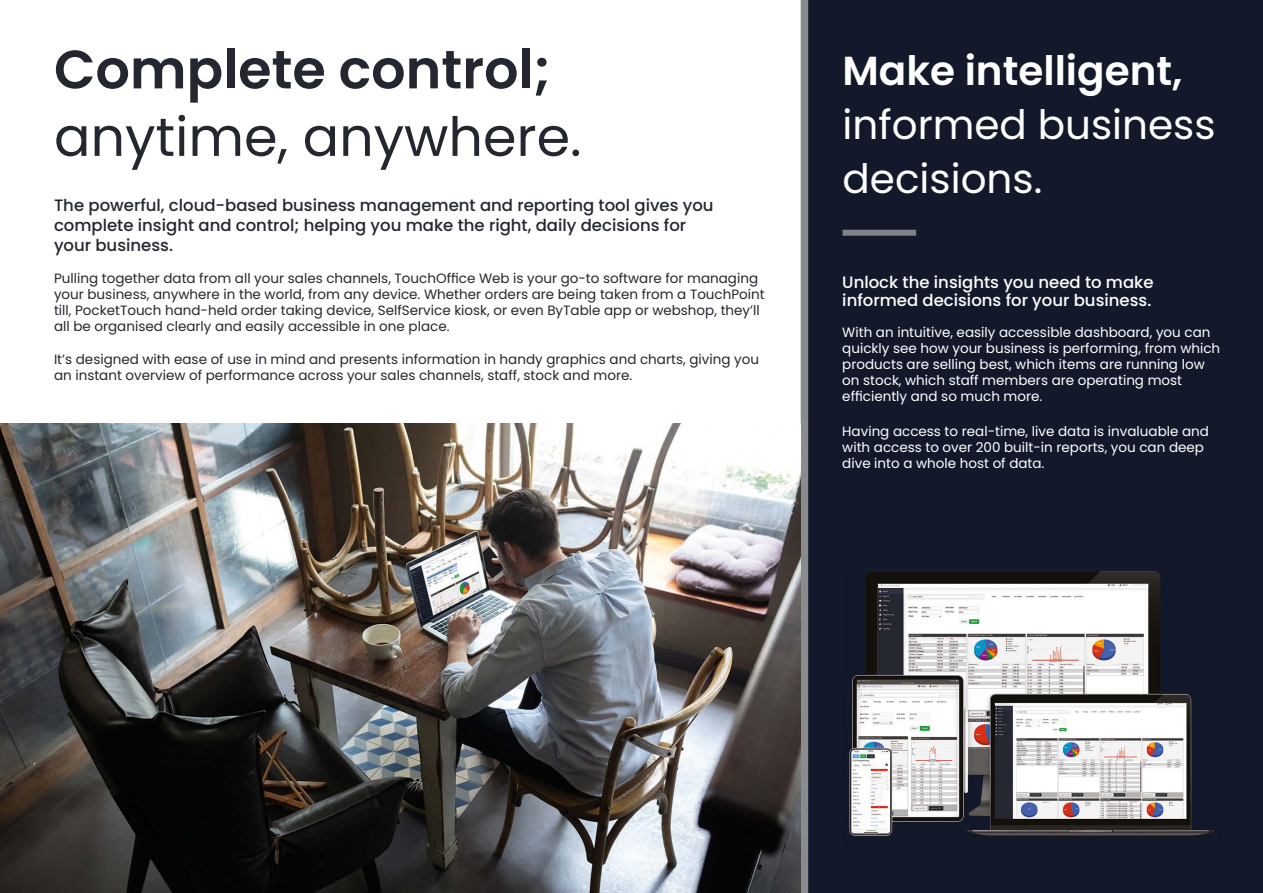
<style>
.page{position:relative;width:1263px;height:893px;background:#fff}
.page>*{position:absolute;margin:0;border:0;box-sizing:border-box;transform-origin:0 0}
.t1{font:54px "Poppins";color:#242730}
.t2{font:600 54px "Poppins";color:#242730}
.t3{font:40.5px/54px "Poppins";color:#fff}
.t4{font:600 40.5px "Poppins";color:#fff}
.t5{font:500 16.5px/19.8px "Poppins";color:#242730}
.t6{font:500 16.5px/18px "Poppins";color:#fff}
.t7{font:13.5px/16.2px "Poppins";color:#242730}
.t8{font:13.5px/16.2px "Poppins";color:#fff}
</style>
<div class="page">
<div style="left:808px;top:0;width:455px;height:893px;background:#13192b"></div>
<div style="left:801px;top:0;width:7px;height:893px;background:#898b8d"></div>
<div style="left:842px;top:230px;width:74px;height:6px;background:#808285"></div>
<img style="left:849px;top:572px;width:365px;height:264px">
<img style="left:0;top:423px;width:801px;height:470px">
<h1 class="t2" style="left:54px;top:38px;width:498px">Complete control;</h1>
<h1 class="t1" style="left:54px;top:106px;width:529px">anytime, anywhere.</h1>
<p class="t5" style="left:54px;top:196px;width:661px">The powerful, cloud-based business management and reporting tool gives you complete insight and control; helping you make the right, daily decisions for your business.</p>
<p class="t7" style="left:54px;top:270px;width:712px">Pulling together data from all your sales channels, TouchOffice Web is your go-to software for managing your business, anywhere in the world, from any device. Whether orders are being taken from a TouchPoint till, PocketTouch hand-held order taking device, SelfService kiosk, or even ByTable app or webshop, they’ll all be organised clearly and easily accessible in one place.</p>
<p class="t7" style="left:54px;top:351px;width:706px">It’s designed with ease of use in mind and presents information in handy graphics and charts, giving you an instant overview of performance across your sales channels, staff, stock and more.</p>
<h2 class="t4" style="left:842px;top:48px;width:341px">Make intelligent,</h2>
<h2 class="t3" style="left:842px;top:98px;width:374px">informed business decisions.</h2>
<p class="t6" style="left:842px;top:273px;width:313px">Unlock the insights you need to make informed decisions for your business.</p>
<p class="t8" style="left:842px;top:324px;width:379px">With an intuitive, easily accessible dashboard, you can quickly see how your business is performing, from which products are selling best, which items are running low on stock, which staff members are operating most efficiently and so much more.</p>
<p class="t8" style="left:842px;top:423px;width:368px">Having access to real-time, live data is invaluable and with access to over 200 built-in reports, you can deep dive into a whole host of data.</p>
</div>
